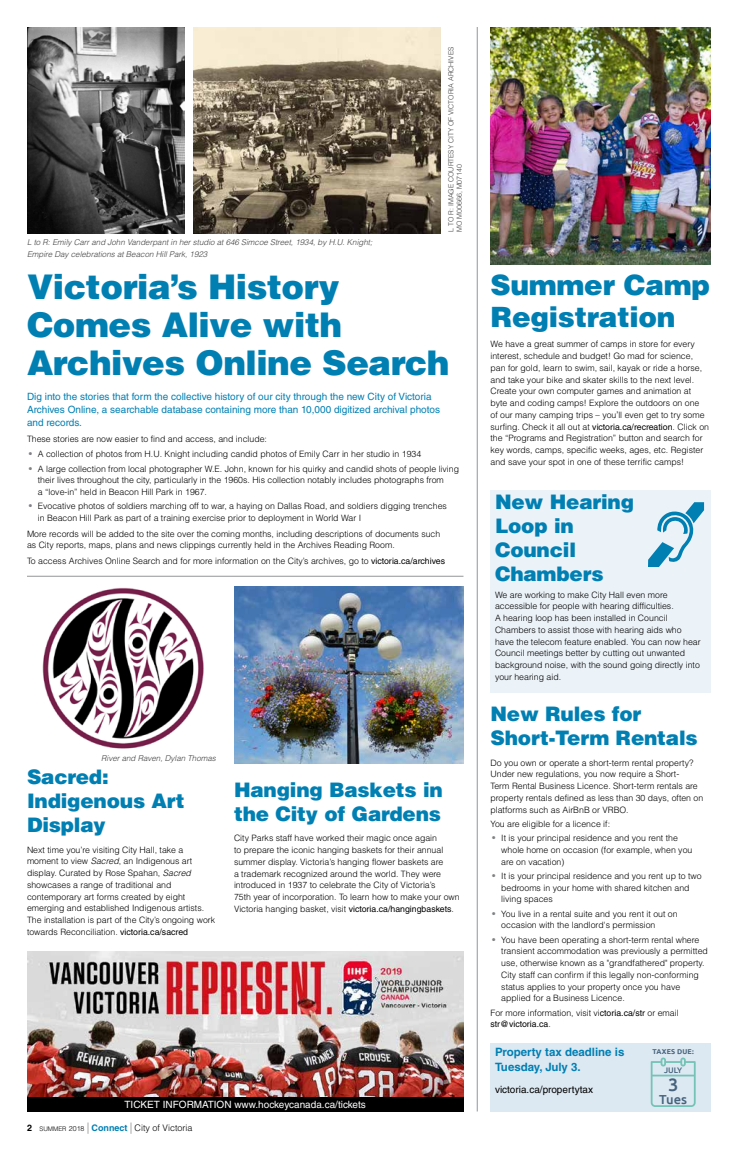
<style>
.page{position:relative;width:738px;height:1152px;background:#fff}
.page>*{position:absolute;margin:0;border:0;box-sizing:border-box;transform-origin:0 0}
.t1{font:900 34px/38px "Helvetica LT Std";letter-spacing:-.015em;color:#007fb3}
.t2{font:900 28px/32px "Helvetica LT Std";letter-spacing:-.01em;color:#007fb3}
.t3{font:900 20px/24px "Helvetica LT Std";letter-spacing:-.01em;color:#007fb3}
.t4{font:500 18px "Ubuntu";color:#46637c}
.t5{font:500 13px "Ubuntu";color:#46637c}
.t6{font:700 11.5px/15px "Helvetica LT Std";color:#007fb3}
.t7{font:10px/13px "Helvetica LT Std";color:#007fb3}
.t8{font:10px "Helvetica LT Std";color:#fff}
.t9{font:10px "Helvetica LT Std";color:#000}
.t10{font:300 9px "Helvetica LT Std";color:#000}
.t11{font:300 8.8px/11.8px "Helvetica LT Std";color:#000}
.t12{font:italic 300 8px/12px "Helvetica LT Std";color:#414042}
.t13{font:500 8px "Ubuntu";color:#46637c}
.t14{font:300 7px/8.4px "Helvetica LT Std";color:#414042}
.t15{font:700 7px "Ubuntu";letter-spacing:.02em;color:#46637c}
.s1{font-weight:400;font-size:9.5px;color:#808285}
.s2{font-weight:400}
.s3{font-style:italic}
.s4{font-weight:700}
.s5{font-size:6.3px}
.s6{font-size:7px}
.s7{font-size:11.2px;color:#6d6e71}
.s8{font-weight:700;color:#007fb3}
.s9{font-weight:400;font-stretch:condensed}
</style>
<div class="page">
<img style="left:42px;top:587px;width:162px;height:162px">
<hr style="left:477px;top:27px;width:1px;height:1085px;background:#939598">
<div style="left:490px;top:490px;width:221px;height:203px;background:#ebf2f8"></div>
<svg style="left:648px;top:502px;width:56px;height:65px"></svg>
<img style="left:27px;top:27px;width:157px;height:207px">
<hr style="left:27px;top:576px;width:437px;height:1px;background:#939598">
<img style="left:490px;top:27px;width:221px;height:237px">
<img style="left:234px;top:587px;width:230px;height:176px">
<img style="left:194px;top:27px;width:247px;height:207px">
<img style="left:27px;top:951px;width:437px;height:146px">
<div style="left:27px;top:1097px;width:437px;height:15px;background:#000"></div>
<div style="left:490px;top:1043px;width:221px;height:69px;background:#dce8f2"></div>
<svg style="left:651px;top:1058px;width:45px;height:49px"></svg>
<p class="t12" style="left:27px;top:236px;width:347px">L to R: Emily Carr and John Vanderpant in her studio at 646 Simcoe Street, 1934, by H.U. Knight;<br>Empire Day celebrations at Beacon Hill Park, 1923</p>
<p class="t14" style="left:447px;top:232px;width:187px;rotate:-90deg">L TO R: IMAGE COURTESY CITY OF VICTORIA ARCHIVES<br>MO M00666, M07140</p>
<h1 class="t1" style="left:27px;top:267px;width:424px">Victoria’s History<br>Comes Alive with<br>Archives Online Search</h1>
<p class="t7" style="left:27px;top:390px;width:415px">Dig into the stories that form the collective history of our city through the new City of Victoria<br>Archives Online, a searchable database containing more than 10,000 digitized archival photos and records.</p>
<p class="t11" style="left:27px;top:433px;width:242px">These stories are now easier to find and access, and include:</p>
<p class="t11" style="left:29px;top:448px;width:394px"><span class="s1">•</span> A collection of photos from H.U. Knight including candid photos of Emily Carr in her studio in 1934</p>
<p class="t11" style="left:38px;top:463px;width:423px;text-indent:-9px"><span class="s1">•</span> A large collection from local photographer W.E. John, known for his quirky and candid shots of people living their lives throughout the city, particularly in the 1960s. His collection notably includes photographs from<br>a “love-in” held in Beacon Hill Park in 1967.</p>
<p class="t11" style="left:38px;top:500px;width:411px;text-indent:-9px"><span class="s1">•</span> Evocative photos of soldiers marching off to war, a haying on Dallas Road, and soldiers digging trenches in Beacon Hill Park as part of a training exercise prior to deployment in World War I</p>
<p class="t11" style="left:27px;top:528px;width:415px">More records will be added to the site over the coming months, including descriptions of documents such as City reports, maps, plans and news clippings currently held in the Archives Reading Room.</p>
<p class="t11" style="left:27px;top:555px;width:420px">To access Archives Online Search and for more information on the City’s archives, go to <span class="s2">victoria.ca/archives</span></p>
<p class="t12" style="left:101px;top:752px;width:116px">River and Raven, Dylan Thomas</p>
<h3 class="t3" style="left:27px;top:764px;width:159px">Sacred:<br>Indigenous Art<br>Display</h3>
<p class="t11" style="left:27px;top:844px;width:190px">Next time you’re visiting City Hall, take a moment to view <span class="s3">Sacred</span>, an Indigenous art display. Curated by Rose Spahan, <span class="s3">Sacred </span>showcases a range of traditional and contemporary art forms created by eight emerging and established Indigenous artists.<br>The installation is part of the City’s ongoing work towards Reconciliation. <span class="s2">victoria.ca/sacred</span></p>
<h3 class="t3" style="left:234px;top:777px;width:210px">Hanging Baskets in the City of Gardens</h3>
<p class="t11" style="left:234px;top:832px;width:227px">City Parks staff have worked their magic once again<br>to prepare the iconic hanging baskets for their annual summer display. Victoria’s hanging flower baskets are<br>a trademark recognized around the world. They were introduced in 1937 to celebrate the City of Victoria’s<br>75th year of incorporation. To learn how to make your own Victoria hanging basket, visit <span class="s2">victoria.ca/hangingbaskets</span>.</p>
<p class="t8" style="left:125px;top:1098px;width:243px">TICKET INFORMATION www.hockeycanada.ca/tickets</p>
<p class="t10" style="left:27px;top:1123px;width:167px"><span class="s4">2</span> <span class="s5">SUMMER</span> <span class="s6">2018</span> <span class="s7">|</span> <span class="s8">Connect</span> <span class="s7">|</span> City of Victoria</p>
<h2 class="t2" style="left:490px;top:268px;width:221px">Summer Camp<br>Registration</h2>
<p class="t11" style="left:490px;top:338px;width:220px">We have a great summer of camps in store for every interest, schedule and budget! Go mad for science, pan for gold, learn to swim, sail, kayak or ride a horse, and take your bike and skater skills to the next level.<br>Create your own computer games and animation at byte and coding camps! Explore the outdoors on one<br>of our many camping trips – you<span class="s9">’</span>ll even get to try some surfing. Check it all out at <span class="s2">victoria.ca/recreation</span>. Click on the “Programs and Registration” button and search for key words, camps, specific weeks, ages, etc. Register and save your spot in one of these terrific camps!</p>
<h3 class="t3" style="left:495px;top:490px;width:141px">New Hearing<br>Loop in<br>Council<br>Chambers</h3>
<p class="t11" style="left:495px;top:589px;width:207px">We are working to make City Hall even more accessible for people with hearing difficulties.<br>A hearing loop has been installed in Council Chambers to assist those with hearing aids who have the telecom feature enabled. You can now hear Council meetings better by cutting out unwanted background noise, with the sound going directly into your hearing aid.</p>
<h3 class="t3" style="left:490px;top:701px;width:209px">New Rules for<br>Short-Term Rentals</h3>
<p class="t11" style="left:490px;top:757px;width:214px">Do you own or operate a short-term rental property?<br>Under new regulations, you now require a Short-<br>Term Rental Business Licence. Short-term rentals are property rentals defined as less than 30 days, often on platforms such as AirBnB or VRBO.</p>
<p class="t11" style="left:490px;top:818px;width:121px">You are eligible for a licence if:</p>
<p class="t11" style="left:501px;top:832px;width:193px;text-indent:-9px"><span class="s1">•</span> It is your principal residence and you rent the whole home on occasion (for example, when you are on vacation)</p>
<p class="t11" style="left:501px;top:870px;width:202px;text-indent:-9px"><span class="s1">•</span> It is your principal residence and you rent up to two bedrooms in your home with shared kitchen and living spaces</p>
<p class="t11" style="left:501px;top:908px;width:178px;text-indent:-9px"><span class="s1">•</span> You live in a rental suite and you rent it out on occasion with the landlord's permission</p>
<p class="t11" style="left:501px;top:934px;width:208px;text-indent:-9px"><span class="s1">•</span> You have been operating a short-term rental where transient accommodation was previously a permitted use, otherwise known as a "grandfathered" property.<br>City staff can confirm if this legally non-conforming status applies to your property once you have applied for a Business Licence.</p>
<p class="t11" style="left:491px;top:1007px;width:190px">For more information, visit vi<span class="s2">ctoria.ca/str</span> or email <span class="s2">str@victoria.ca</span>.</p>
<h3 class="t6" style="left:495px;top:1044px;width:131px">Property tax deadline is<br>Tuesday, July 3.</h3>
<p class="t9" style="left:495px;top:1084px;width:100px">victoria.ca/propertytax</p>
<p class="t15" style="left:653px;top:1048px;width:43px">TAXES DUE:</p>
<h3 class="t4" style="left:668px;top:1074px;width:12px">3</h3>
<h3 class="t5" style="left:659px;top:1092px;width:30px">Tues</h3>
<p class="t13" style="left:664px;top:1065px;width:20px">JULY</p>
</div>
